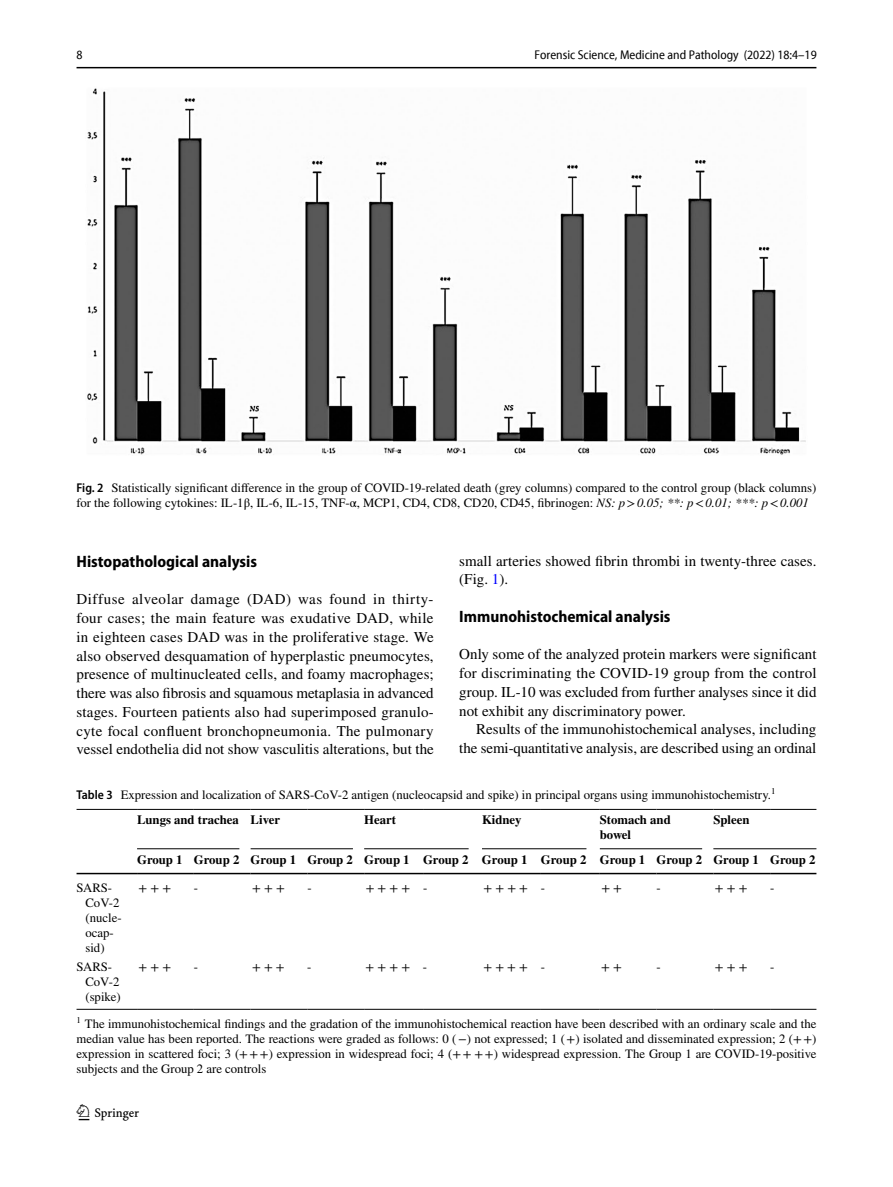
<style>
.page{position:relative;width:893px;height:1187px;background:#fff}
.page>*{position:absolute;margin:0;border:0;box-sizing:border-box;transform-origin:0 0}
.t1{font:22.5px "Springnew Regular 2";color:#000}
.t2{font:700 semi-condensed 16.5px "Myriad Pro";color:#000}
.t3{font:15px/18.8px "STIX";color:#000;text-align:justify}
.t4{font:12.75px/15px "STIX";color:#000}
.t5{font:700 12.75px/15px "STIX";color:#000}
.t6{font:semi-condensed 12.75px "Myriad Pro Unic";color:#000}
.s1{font-family:"Myriad Pro";font-weight:600;font-stretch:semi-condensed}
.s2{font-style:italic}
.s3{color:#00f}
</style>
<div class="page">
<hr style="left:77px;top:67px;width:739px;height:1px;background:#000">
<img style="left:87px;top:88px;width:719px;height:367px">
<hr style="left:77px;top:808px;width:60px;height:1px;background:#000">
<hr style="left:137px;top:808px;width:57px;height:1px;background:#000">
<hr style="left:194px;top:808px;width:57px;height:1px;background:#000">
<hr style="left:251px;top:808px;width:56px;height:1px;background:#000">
<hr style="left:307px;top:808px;width:57px;height:1px;background:#000">
<hr style="left:364px;top:808px;width:59px;height:1px;background:#000">
<hr style="left:423px;top:808px;width:59px;height:1px;background:#000">
<hr style="left:482px;top:808px;width:59px;height:1px;background:#000">
<hr style="left:541px;top:808px;width:59px;height:1px;background:#000">
<hr style="left:600px;top:808px;width:57px;height:1px;background:#000">
<hr style="left:657px;top:808px;width:56px;height:1px;background:#000">
<hr style="left:713px;top:808px;width:57px;height:1px;background:#000">
<hr style="left:770px;top:808px;width:46px;height:1px;background:#000">
<hr style="left:77px;top:872px;width:60px;height:2px;background:#000">
<hr style="left:137px;top:872px;width:57px;height:2px;background:#000">
<hr style="left:194px;top:872px;width:57px;height:2px;background:#000">
<hr style="left:251px;top:872px;width:56px;height:2px;background:#000">
<hr style="left:307px;top:872px;width:57px;height:2px;background:#000">
<hr style="left:364px;top:872px;width:59px;height:2px;background:#000">
<hr style="left:423px;top:872px;width:59px;height:2px;background:#000">
<hr style="left:482px;top:872px;width:59px;height:2px;background:#000">
<hr style="left:541px;top:872px;width:59px;height:2px;background:#000">
<hr style="left:600px;top:872px;width:57px;height:2px;background:#000">
<hr style="left:657px;top:872px;width:56px;height:2px;background:#000">
<hr style="left:713px;top:872px;width:57px;height:2px;background:#000">
<hr style="left:770px;top:872px;width:46px;height:2px;background:#000">
<hr style="left:77px;top:1008px;width:60px;height:1px;background:#000">
<hr style="left:137px;top:1008px;width:57px;height:1px;background:#000">
<hr style="left:194px;top:1008px;width:57px;height:1px;background:#000">
<hr style="left:251px;top:1008px;width:56px;height:1px;background:#000">
<hr style="left:307px;top:1008px;width:57px;height:1px;background:#000">
<hr style="left:364px;top:1008px;width:59px;height:1px;background:#000">
<hr style="left:423px;top:1008px;width:59px;height:1px;background:#000">
<hr style="left:482px;top:1008px;width:59px;height:1px;background:#000">
<hr style="left:541px;top:1008px;width:59px;height:1px;background:#000">
<hr style="left:600px;top:1008px;width:57px;height:1px;background:#000">
<hr style="left:657px;top:1008px;width:56px;height:1px;background:#000">
<hr style="left:713px;top:1008px;width:57px;height:1px;background:#000">
<hr style="left:770px;top:1008px;width:46px;height:1px;background:#000">
<hr style="left:137px;top:848px;width:102px;height:1px;background:#000">
<hr style="left:251px;top:848px;width:102px;height:1px;background:#000">
<hr style="left:364px;top:848px;width:105px;height:1px;background:#000">
<hr style="left:482px;top:848px;width:104px;height:1px;background:#000">
<hr style="left:600px;top:848px;width:102px;height:1px;background:#000">
<hr style="left:713px;top:848px;width:103px;height:1px;background:#000">
<p class="t6" style="left:76px;top:50px;width:8px">8</p>
<p class="t6" style="left:534px;top:50px;width:284px">Forensic Science, Medicine and Pathology (2022) 18:4–19</p>
<p class="t4" style="left:77px;top:480px;width:741px"><span class="s1">Fig. 2</span> Statistically significant difference in the group of COVID-19-related death (grey columns) compared to the control group (black columns) for the following cytokines: IL-1β, IL-6, IL-15, TNF-α, MCP1, CD4, CD8, CD20, CD45, fibrinogen: <span class="s2">NS: p</span>&gt;<span class="s2">0.05; **: p</span>&lt;<span class="s2">0.01; ***: p</span>&lt;<span class="s2">0.001</span></p>
<p class="t2" style="left:77px;top:552px;width:182px">Histopathological analysis</p>
<p class="t3" style="left:77px;top:590px;width:359px">Diffuse alveolar damage (DAD) was found in thirty&shy;four cases; the main feature was exudative DAD, while in eighteen cases DAD was in the proliferative stage. We also observed desquamation of hyperplastic pneumocytes, presence of multinucleated cells, and foamy macrophages; there was also fibrosis and squamous metaplasia in advanced stages. Fourteen patients also had superimposed granulo&shy;cyte focal confluent bronchopneumonia. The pulmonary vessel endothelia did not show vasculitis alterations, but the</p>
<p class="t3" style="left:459px;top:552px;width:359px">small arteries showed fibrin thrombi in twenty-three cases. (Fig. <span class="s3">1</span>).</p>
<p class="t2" style="left:459px;top:607px;width:213px">Immunohistochemical analysis</p>
<p class="t3" style="left:459px;top:646px;width:359px">Only some of the analyzed protein markers were significant for discriminating the COVID-19 group from the control group. IL-10 was excluded from further analyses since it did not exhibit any discriminatory power.</p>
<p class="t3" style="left:459px;top:721px;width:359px;text-align:right">Results of the immunohistochemical analyses, including the semi-quantitative analysis, are described using an ordinal</p>
<p class="t4" style="left:77px;top:787px;width:701px"><span class="s1">Table 3</span> Expression and localization of SARS-CoV-2 antigen (nucleocapsid and spike) in principal organs using immunohistochemistry.<sup>1</sup></p>
<p class="t5" style="left:137px;top:812px;width:144px">Lungs and trachea Liver</p>
<p class="t5" style="left:364px;top:812px;width:33px">Heart</p>
<p class="t5" style="left:482px;top:812px;width:41px">Kidney</p>
<p class="t5" style="left:600px;top:812px;width:72px">Stomach and bowel</p>
<p class="t5" style="left:713px;top:812px;width:38px">Spleen</p>
<p class="t5" style="left:137px;top:851px;width:680px">Group 1 Group 2 Group 1 Group 2 Group 1 Group 2 Group 1 Group 2 Group 1 Group 2 Group 1 Group 2</p>
<p class="t4" style="left:85px;top:880px;width:38px;text-indent:-9px">SARS-<br>CoV-2 (nucle&shy;ocap&shy;sid)</p>
<p class="t4" style="left:139px;top:880px;width:34px">+ + +</p>
<p class="t4" style="left:194px;top:880px;width:6px">-</p>
<p class="t4" style="left:252px;top:880px;width:34px">+ + +</p>
<p class="t4" style="left:307px;top:880px;width:6px">-</p>
<p class="t4" style="left:366px;top:880px;width:63px">+ + + + -</p>
<p class="t4" style="left:483px;top:880px;width:63px">+ + + + -</p>
<p class="t4" style="left:601px;top:880px;width:22px">+ +</p>
<p class="t4" style="left:656px;top:880px;width:6px">-</p>
<p class="t4" style="left:715px;top:880px;width:34px">+ + +</p>
<p class="t4" style="left:770px;top:880px;width:6px">-</p>
<p class="t4" style="left:85px;top:959px;width:37px;text-indent:-9px">SARS-<br>CoV-2 (spike)</p>
<p class="t4" style="left:139px;top:959px;width:34px">+ + +</p>
<p class="t4" style="left:194px;top:959px;width:6px">-</p>
<p class="t4" style="left:252px;top:959px;width:34px">+ + +</p>
<p class="t4" style="left:307px;top:959px;width:6px">-</p>
<p class="t4" style="left:366px;top:959px;width:63px">+ + + + -</p>
<p class="t4" style="left:483px;top:959px;width:63px">+ + + + -</p>
<p class="t4" style="left:601px;top:959px;width:22px">+ +</p>
<p class="t4" style="left:656px;top:959px;width:6px">-</p>
<p class="t4" style="left:715px;top:959px;width:34px">+ + +</p>
<p class="t4" style="left:770px;top:959px;width:6px">-</p>
<p class="t4" style="left:77px;top:1017px;width:741px;text-align:justify"><sup>1</sup> The immunohistochemical findings and the gradation of the immunohistochemical reaction have been described with an ordinary scale and the median value has been reported. The reactions were graded as follows: 0 (−) not expressed; 1 (+) isolated and disseminated expression; 2 (++) expression in scattered foci; 3 (+++) expression in widespread foci; 4 (++ ++) widespread expression. The Group 1 are COVID-19-positive subjects and the Group 2 are controls</p>
<h1 class="t1" style="left:79px;top:1104px;width:62px">1 3</h1>
</div>
